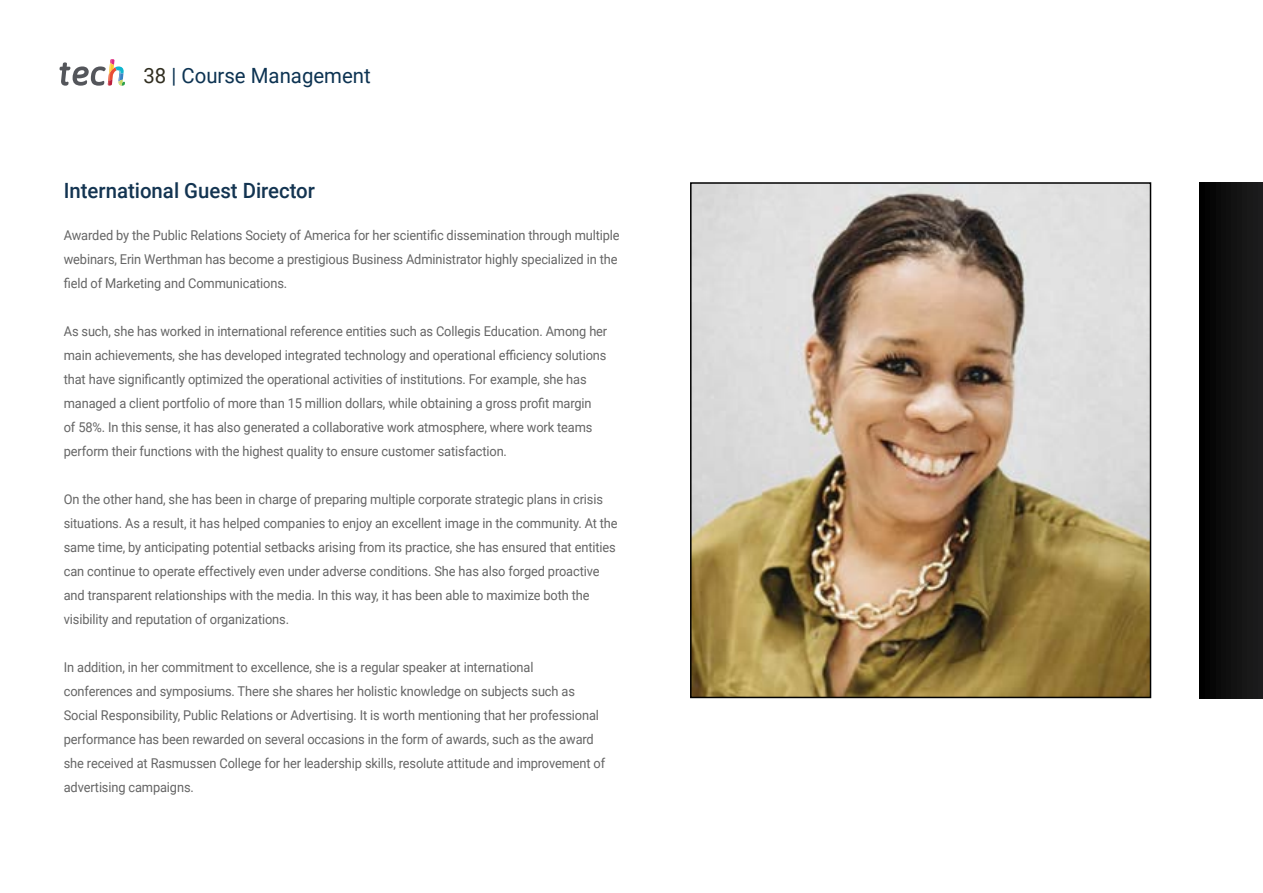
<style>
.page{position:relative;width:1263px;height:893px;background:#fff}
.page>*{position:absolute;margin:0;border:0;box-sizing:border-box;transform-origin:0 0}
.t1{font:500 21px "Roboto";color:#133451}
.t2{font:21px "Roboto";color:#0d3352}
.t3{font:13.5px/24px "Roboto";letter-spacing:-.01em;color:#656565;scale:.95 1}
.s1{color:#312e20}
</style>
<div class="page">
<div style="left:1199px;top:182px;width:64px;height:516px;background:linear-gradient(to right,#000,#1e1e1f)"></div>
<img style="left:693px;top:185px;width:455px;height:510px">
<div style="left:690px;top:182px;width:461px;height:516px;border:2px solid #000"></div>
<svg style="left:60px;top:59px;width:65px;height:27px"></svg>
<h1 class="t2" style="left:144px;top:61px;width:229px"><span class="s1">38</span> | Course Management</h1>
<h1 class="t1" style="left:64px;top:176px;width:253px">International Guest Director</h1>
<p class="t3" style="left:64px;top:222px;width:587px">Awarded by the Public Relations Society of America for her scientific dissemination through multiple webinars, Erin Werthman has become a prestigious Business Administrator highly specialized in the field of Marketing and Communications.</p>
<p class="t3" style="left:64px;top:318px;width:574px">As such, she has worked in international reference entities such as Collegis Education. Among her main achievements, she has developed integrated technology and operational efficiency solutions that have significantly optimized the operational activities of institutions. For example, she has managed a client portfolio of more than 15 million dollars, while obtaining a gross profit margin<br>of 58%. In this sense, it has also generated a collaborative work atmosphere, where work teams perform their functions with the highest quality to ensure customer satisfaction.</p>
<p class="t3" style="left:64px;top:486px;width:585px">On the other hand, she has been in charge of preparing multiple corporate strategic plans in crisis situations. As a result, it has helped companies to enjoy an excellent image in the community. At the same time, by anticipating potential setbacks arising from its practice, she has ensured that entities can continue to operate effectively even under adverse conditions. She has also forged proactive and transparent relationships with the media. In this way, it has been able to maximize both the visibility and reputation of organizations.</p>
<p class="t3" style="left:64px;top:654px;width:571px">In addition, in her commitment to excellence, she is a regular speaker at international conferences and symposiums. There she shares her holistic knowledge on subjects such as Social Responsibility, Public Relations or Advertising. It is worth mentioning that her professional performance has been rewarded on several occasions in the form of awards, such as the award she received at Rasmussen College for her leadership skills, resolute attitude and improvement of advertising campaigns.</p>
</div>
